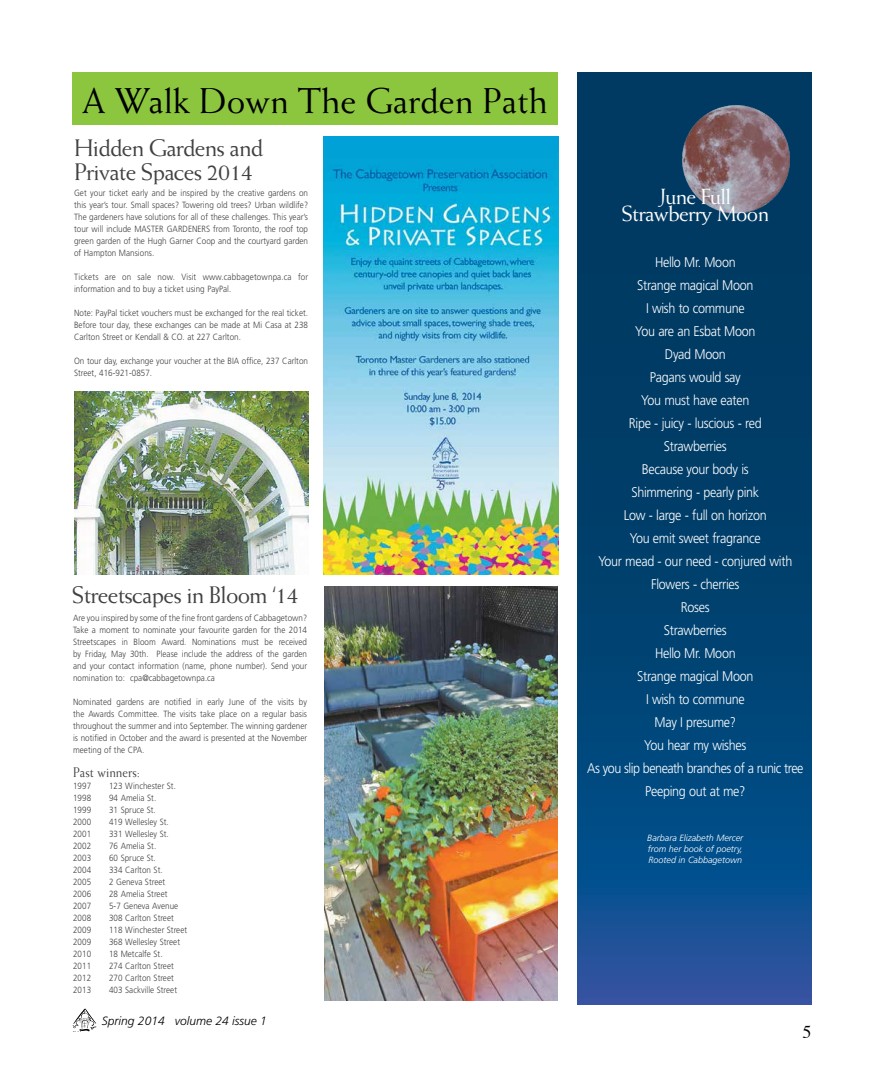
<style>
.page{position:relative;width:882px;height:1080px;background:#fff}
.page>*{position:absolute;margin:0;border:0;box-sizing:border-box;transform-origin:0 0}
.t1{font:36px "Weiss";color:#000}
.t2{font:24px/24px "Weiss";letter-spacing:-.03em;color:#414042}
.t3{font:22px/17px "Weiss";letter-spacing:-.03em;color:#fff;text-align:center}
.t4{font:18px "Times";color:#000}
.t5{font:300 14px/23px "Frutiger";letter-spacing:-.025em;color:#fff;text-align:center;scale:.9 1}
.t6{font:14px "Weiss";letter-spacing:.005em;color:#414042;scale:.9 1}
.t7{font:italic 300 12px "Frutiger";color:#000}
.t8{font:300 9px/12px "Frutiger";letter-spacing:.005em;color:#414042;text-align:justify;scale:.9 1}
.t9{font:italic 300 9px/10.8px "Frutiger";color:#fff;text-align:justify}
</style>
<div class="page">
<svg style="left:72px;top:1008px;width:25px;height:24px"></svg>
<div style="left:72px;top:72px;width:486px;height:53px;background:#8cc63f"></div>
<img style="left:74px;top:391px;width:234px;height:184px">
<img style="left:324px;top:586px;width:234px;height:415px">
<svg style="left:578px;top:72px;width:234px;height:932px;background:#044374"></svg>
<img style="left:676px;top:97px;width:120px;height:123px">
<img style="left:324px;top:137px;width:234px;height:438px">
<h1 class="t1" style="left:82px;top:79px;width:467px">A Walk Down The Garden Path</h1>
<h2 class="t2" style="left:74px;top:135px;width:191px">Hidden Gardens and<br>Private Spaces 2014</h2>
<p class="t8" style="left:74px;top:187px;width:262px">Get your ticket early and be inspired by the creative gardens on this year’s tour. Small spaces? Towering old trees? Urban wildlife?<br>The gardeners have solutions for all of these challenges. This year’s tour will include MASTER GARDENERS from Toronto, the roof top green garden of the Hugh Garner Coop and the courtyard garden of Hampton Mansions.</p>
<p class="t8" style="left:74px;top:271px;width:262px">Tickets are on sale now. Visit www.cabbagetownpa.ca for information and to buy a ticket using PayPal.</p>
<p class="t8" style="left:74px;top:307px;width:262px">Note: PayPal ticket vouchers must be exchanged for the real ticket.<br>Before tour day, these exchanges can be made at Mi Casa at 238<br>Carlton Street or Kendall &amp; CO. at 227 Carlton.</p>
<p class="t8" style="left:74px;top:355px;width:261px">On tour day, exchange your voucher at the BIA office, 237 Carlton<br>Street, 416-921-0857.</p>
<h2 class="t2" style="left:72px;top:582px;width:228px">Streetscapes in Bloom ‘14</h2>
<p class="t8" style="left:73px;top:612px;width:262px">Are you inspired by some of the fine front gardens of Cabbagetown?<br>Take a moment to nominate your favourite garden for the 2014<br>Streetscapes in Bloom Award. Nominations must be received by Friday, May 30th. Please include the address of the garden and your contact information (name, phone number). Send your nomination to: cpa@cabbagetownpa.ca</p>
<p class="t8" style="left:73px;top:696px;width:262px">Nominated gardens are notified in early June of the visits by the Awards Committee. The visits take place on a regular basis throughout the summer and into September. The winning gardener is notified in October and the award is presented at the November meeting of the CPA.</p>
<h3 class="t6" style="left:73px;top:764px;width:76px">Past winners:</h3>
<p class="t8" style="left:73px;top:780px;width:22px">1997</p>
<p class="t8" style="left:109px;top:780px;width:76px">123 Winchester St.</p>
<p class="t8" style="left:73px;top:792px;width:22px">1998</p>
<p class="t8" style="left:109px;top:792px;width:54px">94 Amelia St.</p>
<p class="t8" style="left:73px;top:804px;width:22px">1999</p>
<p class="t8" style="left:109px;top:804px;width:53px">31 Spruce St.</p>
<p class="t8" style="left:73px;top:816px;width:22px">2000</p>
<p class="t8" style="left:109px;top:816px;width:68px">419 Wellesley St.</p>
<p class="t8" style="left:73px;top:828px;width:22px">2001</p>
<p class="t8" style="left:109px;top:828px;width:68px">331 Wellesley St.</p>
<p class="t8" style="left:73px;top:840px;width:22px">2002</p>
<p class="t8" style="left:109px;top:840px;width:54px">76 Amelia St.</p>
<p class="t8" style="left:73px;top:852px;width:22px">2003</p>
<p class="t8" style="left:109px;top:852px;width:53px">60 Spruce St.</p>
<p class="t8" style="left:73px;top:864px;width:22px">2004</p>
<p class="t8" style="left:109px;top:864px;width:61px">334 Carlton St.</p>
<p class="t8" style="left:73px;top:876px;width:22px">2005</p>
<p class="t8" style="left:109px;top:876px;width:64px">2 Geneva Street</p>
<p class="t8" style="left:73px;top:888px;width:22px">2006</p>
<p class="t8" style="left:109px;top:888px;width:66px">28 Amelia Street</p>
<p class="t8" style="left:73px;top:900px;width:22px">2007</p>
<p class="t8" style="left:109px;top:900px;width:78px">5-7 Geneva Avenue</p>
<p class="t8" style="left:73px;top:912px;width:22px">2008</p>
<p class="t8" style="left:109px;top:912px;width:73px">308 Carlton Street</p>
<p class="t8" style="left:73px;top:924px;width:22px">2009</p>
<p class="t8" style="left:109px;top:924px;width:88px">118 Winchester Street</p>
<p class="t8" style="left:73px;top:936px;width:22px">2009</p>
<p class="t8" style="left:109px;top:936px;width:80px">368 Wellesley Street</p>
<p class="t8" style="left:73px;top:948px;width:22px">2010</p>
<p class="t8" style="left:109px;top:948px;width:61px">18 Metcalfe St.</p>
<p class="t8" style="left:73px;top:960px;width:22px">2011</p>
<p class="t8" style="left:109px;top:960px;width:73px">274 Carlton Street</p>
<p class="t8" style="left:73px;top:972px;width:22px">2012</p>
<p class="t8" style="left:109px;top:972px;width:73px">270 Carlton Street</p>
<p class="t8" style="left:73px;top:984px;width:22px">2013</p>
<p class="t8" style="left:109px;top:984px;width:77px">403 Sackville Street</p>
<h3 class="t7" style="left:102px;top:1014px;width:166px">Spring 2014 volume 24 issue 1</h3>
<h3 class="t3" style="left:622px;top:188px;width:149px">June Full<br>Strawberry Moon</h3>
<p class="t5" style="left:587px;top:251px;width:242px">Hello Mr. Moon<br>Strange magical Moon<br>I wish to commune<br>You are an Esbat Moon<br>Dyad Moon<br>Pagans would say<br>You must have eaten<br>Ripe - juicy - luscious - red<br>Strawberries<br>Because your body is<br>Shimmering - pearly pink<br>Low - large - full on horizon<br>You emit sweet fragrance<br>Your mead - our need - conjured with<br>Flowers - cherries<br>Roses<br>Strawberries<br>Hello Mr. Moon<br>Strange magical Moon<br>I wish to commune<br>May I presume?<br>You hear my wishes<br>As you slip beneath branches of a runic tree<br>Peeping out at me?</p>
<p class="t9" style="left:647px;top:833px;width:97px">Barbara Elizabeth Mercer from her book of poetry, Rooted in Cabbagetown</p>
<h3 class="t4" style="left:803px;top:1015px;width:10px">5</h3>
</div>
